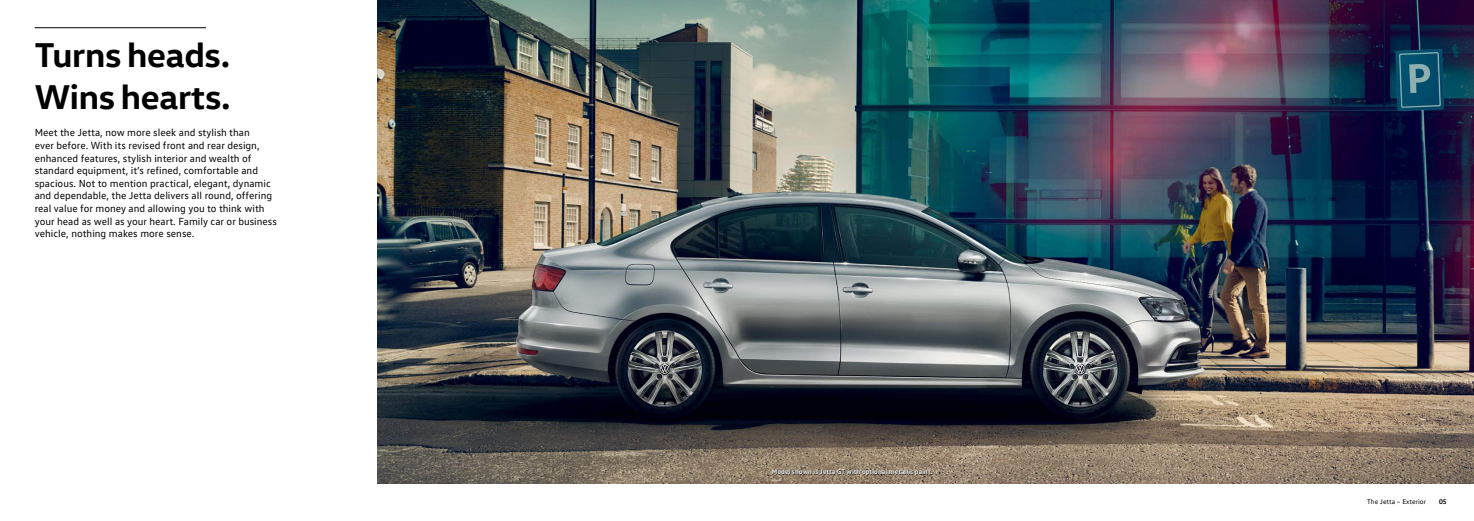
<style>
.page{position:relative;width:1474px;height:521px;background:#fff}
.page>*{position:absolute;margin:0;border:0;box-sizing:border-box;transform-origin:0 0}
.t1{font:700 35px/42px "VW Head";letter-spacing:-.01em;color:#000}
.t2{font:10.5px/12.6px "VW Text";color:#000}
.t3{font:700 7px "VW Text";color:#fff}
.t4{font:7px "VW Text";color:#000}
.t5{font:700 7px "VW Text";color:#000}
</style>
<div class="page">
<img style="left:377px;top:0;width:1096px;height:484px">
<svg style="left:772px;top:469px;width:160px;height:7px"></svg>
<hr style="left:35px;top:27px;width:171px;height:1px;background:#000">
<h1 class="t1" style="left:35px;top:32px;width:197px">Turns heads.<br>Wins hearts.</h1>
<p class="t2" style="left:35px;top:126px;width:244px">Meet the Jetta, now more sleek and stylish than<br>ever before. With its revised front and rear design, enhanced features, stylish interior and wealth of standard equipment, it’s refined, comfortable and spacious. Not to mention practical, elegant, dynamic and dependable, the Jetta delivers all round, offering real value for money and allowing you to think with your head as well as your heart. Family car or business vehicle, nothing makes more sense.</p>
<p class="t3" style="left:771px;top:467px;width:162px">Model shown is Jetta GT with optional metallic paint.</p>
<p class="t4" style="left:1367px;top:497px;width:60px">The Jetta – Exterior</p>
<p class="t5" style="left:1438px;top:497px;width:9px">05</p>
</div>
